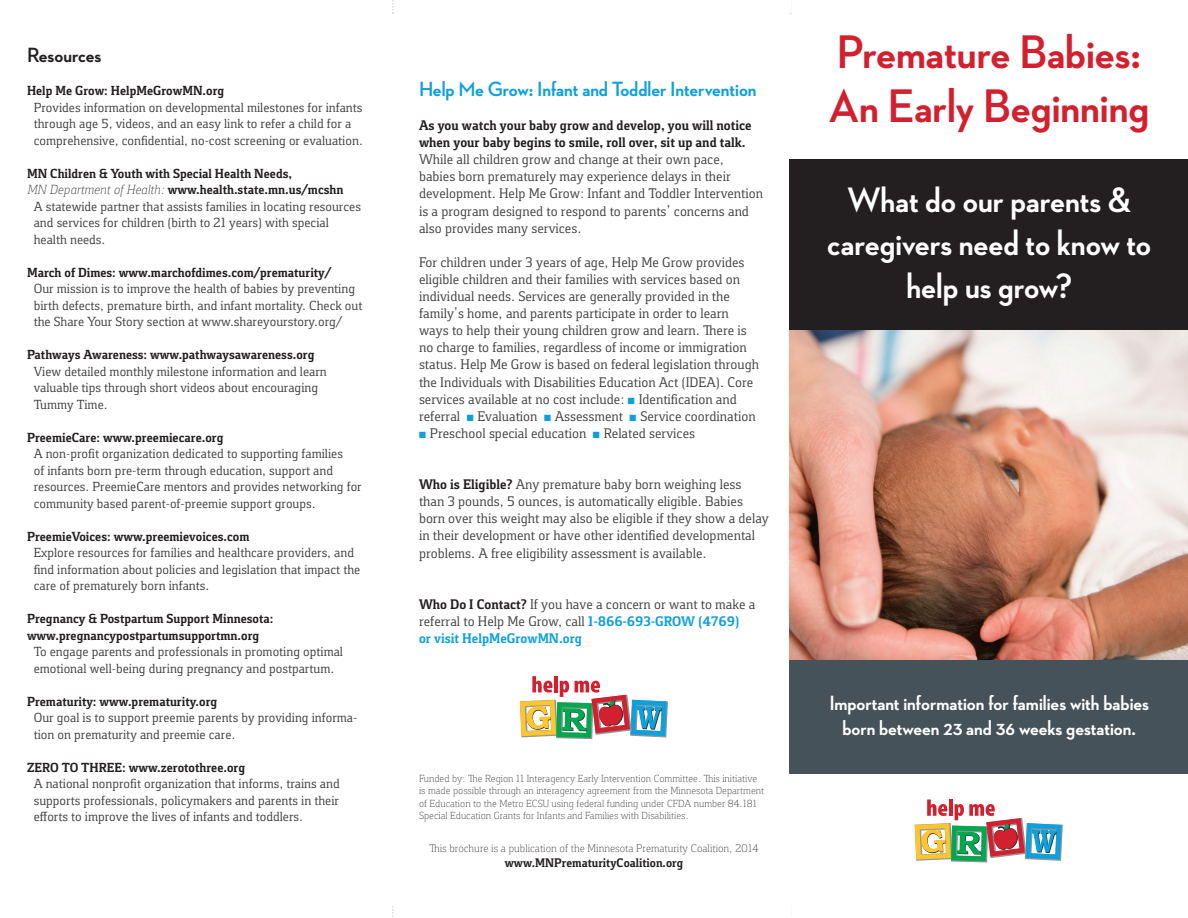
<style>
.page{position:relative;width:1188px;height:918px;background:#fff}
.page>*{position:absolute;margin:0;border:0;box-sizing:border-box;transform-origin:0 0}
.t1{font:700 48px/54px "Neutraface 2 Display";color:#d2202f}
.t2{font:700 36px/43.2px "Neutraface 2 Display";color:#fff;text-align:center}
.t3{font:700 21px/25.2px "Neutraface 2 Display";color:#fff;text-align:center}
.t4{font:700 21px "Neutraface 2 Display";color:#0ca0dc}
.t5{font:700 21px "Neutraface 2 Display";color:#231f20}
.t6{font:14.25px/17.1px "Foral Pro";color:#3e3e3f}
.t7{font:700 14.25px/17.1px "Foral Pro";color:#231f20}
.t8{font:13.5px/16.5px "Foral Pro";color:#3e3e3f}
.t9{font:700 13.5px/16.5px "Foral Pro";color:#231f20}
.t10{font:700 12.75px "Foral Pro";color:#231f20}
.t11{font:300 11.25px "Foral Pro";color:#231f20}
.t12{font:300 10.5px/12.6px "Foral Pro";color:#231f20}
.s1{font-weight:300;font-style:italic}
.s2{color:#0ca0dc}
.s3{font-weight:700;color:#231f20}
.s4{font-weight:700;color:#0ca0dc}
</style>
<div class="page">
<img style="left:790px;top:330px;width:398px;height:330px">
<svg style="left:392px;top:0;width:2px;height:14px"></svg>
<svg style="left:392px;top:906px;width:2px;height:11px"></svg>
<div style="left:790px;top:159px;width:398px;height:171px;background:#231f20"></div>
<div style="left:790px;top:660px;width:398px;height:113px;background:#465259"></div>
<svg style="left:519px;top:676px;width:149px;height:64px"></svg>
<img style="left:914px;top:800px;width:149px;height:63px">
<h3 class="t5" style="left:27px;top:43px;width:76px">Resources</h3>
<p class="t9" style="left:27px;top:83px;width:199px">Help Me Grow: HelpMeGrowMN.org</p>
<p class="t8" style="left:34px;top:99px;width:331px">Provides information on developmental milestones for infants through age 5, videos, and an easy link to refer a child for a comprehensive, confidential, no-cost screening or evaluation.</p>
<p class="t9" style="left:27px;top:165px;width:267px">MN Children &amp; Youth with Special Health Needs,</p>
<p class="t9" style="left:27px;top:182px;width:318px"><span class="s1">MN Department of Health:</span> www.health.state.mn.us/mcshn</p>
<p class="t8" style="left:34px;top:198px;width:329px">A statewide partner that assists families in locating resources</p>
<p class="t8" style="left:34px;top:215px;width:297px">and services for children (birth to 21 years) with special</p>
<p class="t8" style="left:34px;top:231px;width:73px">health needs.</p>
<p class="t9" style="left:27px;top:264px;width:306px">March of Dimes: www.marchofdimes.com/prematurity/</p>
<p class="t8" style="left:34px;top:281px;width:330px">Our mission is to improve the health of babies by preventing birth defects, premature birth, and infant mortality. Check out the Share Your Story section at www.shareyourstory.org/</p>
<p class="t9" style="left:27px;top:347px;width:289px">Pathways Awareness: www.pathwaysawareness.org</p>
<p class="t8" style="left:34px;top:363px;width:295px">View detailed monthly milestone information and learn valuable tips through short videos about encouraging<br>Tummy Time.</p>
<p class="t9" style="left:27px;top:429px;width:198px">PreemieCare: www.preemiecare.org</p>
<p class="t8" style="left:34px;top:446px;width:330px">A non-profit organization dedicated to supporting families<br>of infants born pre-term through education, support and resources. PreemieCare mentors and provides networking for community based parent-of-preemie support groups.</p>
<p class="t9" style="left:27px;top:528px;width:224px">PreemieVoices: www.preemievoices.com</p>
<p class="t8" style="left:34px;top:544px;width:328px">Explore resources for families and healthcare providers, and find information about policies and legislation that impact the care of prematurely born infants.</p>
<p class="t9" style="left:27px;top:611px;width:248px">Pregnancy &amp; Postpartum Support Minnesota: www.pregnancypostpartumsupportmn.org</p>
<p class="t8" style="left:34px;top:643px;width:311px">To engage parents and professionals in promoting optimal emotional well-being during pregnancy and postpartum.</p>
<p class="t9" style="left:27px;top:693px;width:192px">Prematurity: www.prematurity.org</p>
<p class="t8" style="left:34px;top:709px;width:325px">Our goal is to support preemie parents by providing informa&shy;tion on prematurity and preemie care.</p>
<p class="t9" style="left:27px;top:759px;width:220px">ZERO TO THREE: www.zerotothree.org</p>
<p class="t8" style="left:34px;top:775px;width:308px;text-align:justify">A national nonprofit organization that informs, trains and supports professionals, policymakers and parents in their efforts to improve the lives of infants and toddlers.</p>
<h3 class="t4" style="left:419px;top:77px;width:339px">Help Me Grow: Infant and Toddler Intervention</h3>
<p class="t7" style="left:419px;top:117px;width:334px">As you watch your baby grow and develop, you will notice when your baby begins to smile, roll over, sit up and talk.</p>
<p class="t6" style="left:419px;top:151px;width:346px">While all children grow and change at their own pace, babies born prematurely may experience delays in their development. Help Me Grow: Infant and Toddler Intervention is a program designed to respond to parents’ concerns and also provides many services.</p>
<p class="t6" style="left:419px;top:254px;width:342px">For children under 3 years of age, Help Me Grow provides eligible children and their families with services based on individual needs. Services are generally provided in the family’s home, and parents participate in order to learn ways to help their young children grow and learn. There is no charge to families, regardless of income or immigration status. Help Me Grow is based on federal legislation through the Individuals with Disabilities Education Act (IDEA). Core services available at no cost include: <span class="s2">■</span> Identification and referral <span class="s2">■</span> Evaluation <span class="s2">■</span> Assessment <span class="s2">■</span> Service coordination</p>
<p class="t6" style="left:419px;top:425px;width:278px"><span class="s2">■</span> Preschool special education <span class="s2">■</span> Related services</p>
<p class="t6" style="left:419px;top:476px;width:351px"><span class="s3">Who is Eligible?</span> Any premature baby born weighing less than 3 pounds, 5 ounces, is automatically eligible. Babies born over this weight may also be eligible if they show a delay in their development or have other identified developmental problems. A free eligibility assessment is available.</p>
<p class="t6" style="left:419px;top:596px;width:338px"><span class="s3">Who Do I Contact?</span> If you have a concern or want to make a referral to Help Me Grow, call <span class="s4">1-866-693-GROW (4769)<br>or visit HelpMeGrowMN.org</span></p>
<p class="t12" style="left:419px;top:772px;width:347px">Funded by: e Region 11 Interagency Early Intervention Committee. is initiative is made possible through an interagency agreement from the Minnesota Department of Education to the Metro ECSU using federal funding under CFDA number 84.181<br>Special Education Grants for Infants and Families with Disabilities.</p>
<p class="t11" style="left:440px;top:842px;width:320px">is brochure is a publication of the Minnesota Prematurity Coalition, 2014</p>
<p class="t10" style="left:505px;top:856px;width:180px">www.MNPrematurityCoalition.org</p>
<h1 class="t1" style="left:829px;top:26px;width:322px">Premature Babies:<br>An Early Beginning</h1>
<h2 class="t2" style="left:827px;top:178px;width:325px">What do our parents &amp; caregivers need to know to help us grow?</h2>
<h3 class="t3" style="left:829px;top:690px;width:321px">Important information for families with babies born between 23 and 36 weeks gestation.</h3>
</div>
